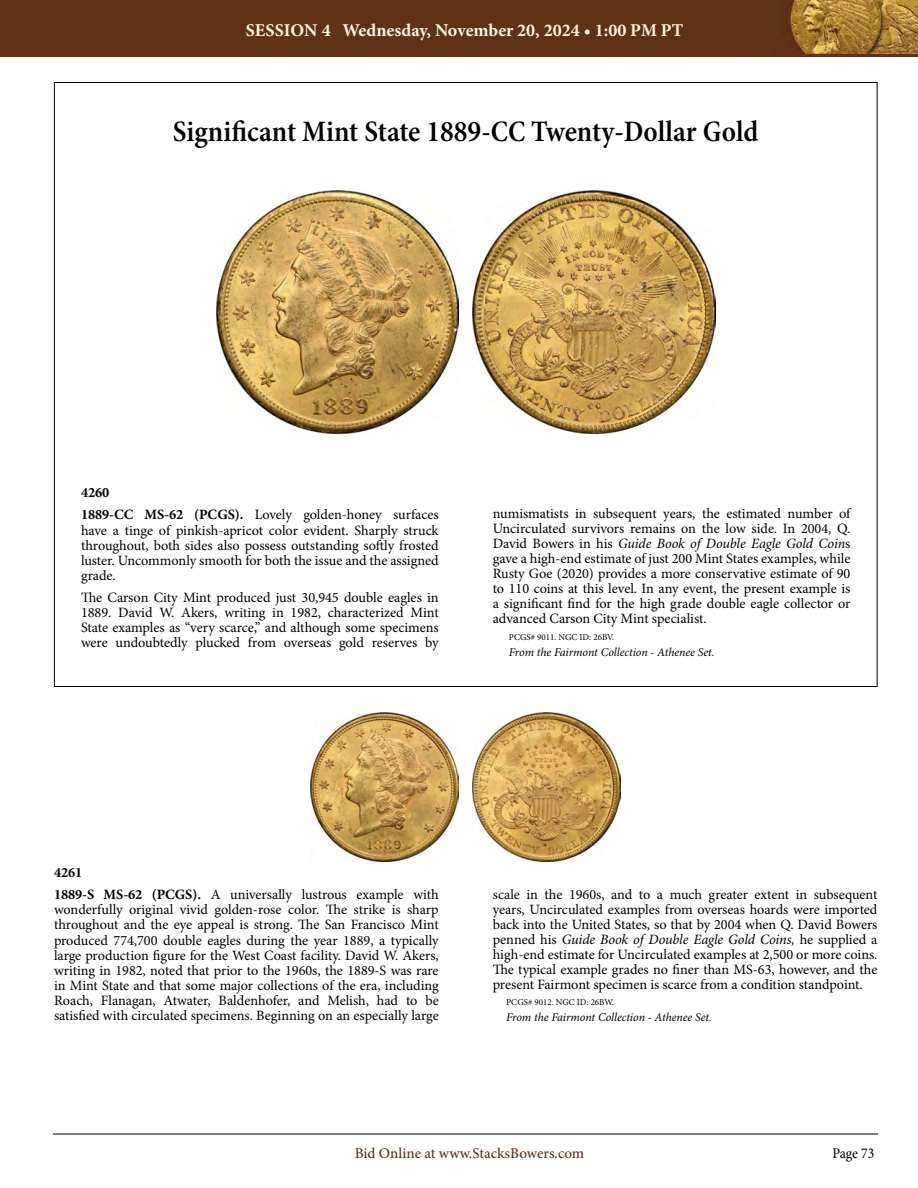
<style>
.page{position:relative;width:918px;height:1188px;background:#fff}
.page>*{position:absolute;margin:0;border:0;box-sizing:border-box;transform-origin:0 0}
.Subtitle{font:600 condensed 30px "Minion Pro";color:#000}
.t1{font:700 18px "Minion Pro";color:#fff7e5}
.t2{font:500 15px "Minion Pro";color:#5e331a}
.t3{font:condensed 15px "Minion Pro";color:#000}
._2_column_Regular{font:14.25px/15px "Minion Pro";letter-spacing:-.005em;color:#000;text-align:justify}
._2_column_Highlight{font:14.25px/15px "Minion Pro";letter-spacing:-.005em;color:#000;text-align:justify}
.Lot_Number_Highlight{font:700 14.25px "Minion Pro";color:#000}
.Lot_Number_Regular{font:700 14.25px "Minion Pro";color:#000}
.Pedigree_2_Column_Highlight{font:italic 12px "Minion Pro";letter-spacing:-.005em;color:#000}
.Pedigree_2_Column_Regular{font:italic 12px "Minion Pro";letter-spacing:-.005em;color:#000}
.Six_Point_Note_Highlight{font:9px "Minion Pro";color:#000}
.Six_Point_Note_2_Column_Regular{font:9px "Minion Pro";color:#000}
.s1{font-weight:700}
.s2{font-style:italic}
</style>
<div class="page">
<hr style="left:53px;top:1134px;width:825px;height:1px;background:#000">
<div style="left:0;top:0;width:918px;height:56px;background:#5e331a"></div>
<img style="left:789px;top:0;width:129px;height:54px">
<img style="left:216px;top:191px;width:243px;height:243px">
<img style="left:472px;top:191px;width:244px;height:243px">
<img style="left:310px;top:713px;width:149px;height:148px">
<img style="left:472px;top:713px;width:149px;height:148px">
<p class="t1" style="left:246px;top:18px;width:439px">SESSION 4 Wednesday, November 20, 2024 • 1:00 PM PT</p>
<p class="Subtitle" style="left:173px;top:113px;width:587px">Significant Mint State 1889-CC Twenty-Dollar Gold</p>
<p class="Lot_Number_Highlight" style="left:81px;top:482px;width:30px">4260</p>
<p class="_2_column_Highlight" style="left:81px;top:507px;width:359px"><span class="s1">1889-CC MS-62 (PCGS).</span> Lovely golden-honey surfaces have a tinge of pinkish-apricot color evident. Sharply struck throughout, both sides also possess outstanding softly frosted luster. Uncommonly smooth for both the issue and the assigned grade.</p>
<p class="_2_column_Highlight" style="left:81px;top:590px;width:359px">The Carson City Mint produced just 30,945 double eagles in 1889. David W. Akers, writing in 1982, characterized Mint State examples as “very scarce,” and although some specimens were undoubtedly plucked from overseas gold reserves by</p>
<p class="_2_column_Highlight" style="left:493px;top:506px;width:359px">numismatists in subsequent years, the estimated number of Uncirculated survivors remains on the low side. In 2004, Q.<br>David Bowers in his <span class="s2">Guide Book of Double Eagle Gold Coin</span>s gave a high-end estimate of just 200 Mint States examples, while Rusty Goe (2020) provides a more conservative estimate of 90 to 110 coins at this level. In any event, the present example is a significant find for the high grade double eagle collector or advanced Carson City Mint specialist.</p>
<p class="Six_Point_Note_Highlight" style="left:509px;top:631px;width:107px">PCGS# 9011. NGC ID: 26BV.</p>
<p class="Pedigree_2_Column_Highlight" style="left:509px;top:645px;width:207px">From the Fairmont Collection - Athenee Set.</p>
<p class="Lot_Number_Regular" style="left:54px;top:862px;width:30px">4261</p>
<p class="_2_column_Regular" style="left:54px;top:888px;width:386px"><span class="s1">1889-S MS-62 (PCGS).</span> A universally lustrous example with wonderfully original vivid golden-rose color. The strike is sharp throughout and the eye appeal is strong. The San Francisco Mint produced 774,700 double eagles during the year 1889, a typically large production figure for the West Coast facility. David W. Akers, writing in 1982, noted that prior to the 1960s, the 1889-S was rare in Mint State and that some major collections of the era, including Roach, Flanagan, Atwater, Baldenhofer, and Melish, had to be satisfied with circulated specimens. Beginning on an especially large</p>
<p class="_2_column_Regular" style="left:493px;top:887px;width:386px">scale in the 1960s, and to a much greater extent in subsequent years, Uncirculated examples from overseas hoards were imported back into the United States, so that by 2004 when Q. David Bowers penned his <span class="s2">Guide Book of Double Eagle Gold Coins,</span> he supplied a high-end estimate for Uncirculated examples at 2,500 or more coins.<br>The typical example grades no finer than MS-63, however, and the present Fairmont specimen is scarce from a condition standpoint.</p>
<p class="Six_Point_Note_2_Column_Regular" style="left:506px;top:996px;width:109px">PCGS# 9012. NGC ID: 26BW.</p>
<p class="Pedigree_2_Column_Regular" style="left:506px;top:1010px;width:207px">From the Fairmont Collection - Athenee Set.</p>
<p class="t2" style="left:355px;top:1143px;width:231px">Bid Online at www.StacksBowers.com</p>
<p class="t3" style="left:832px;top:1144px;width:44px">Page 73</p>
</div>
